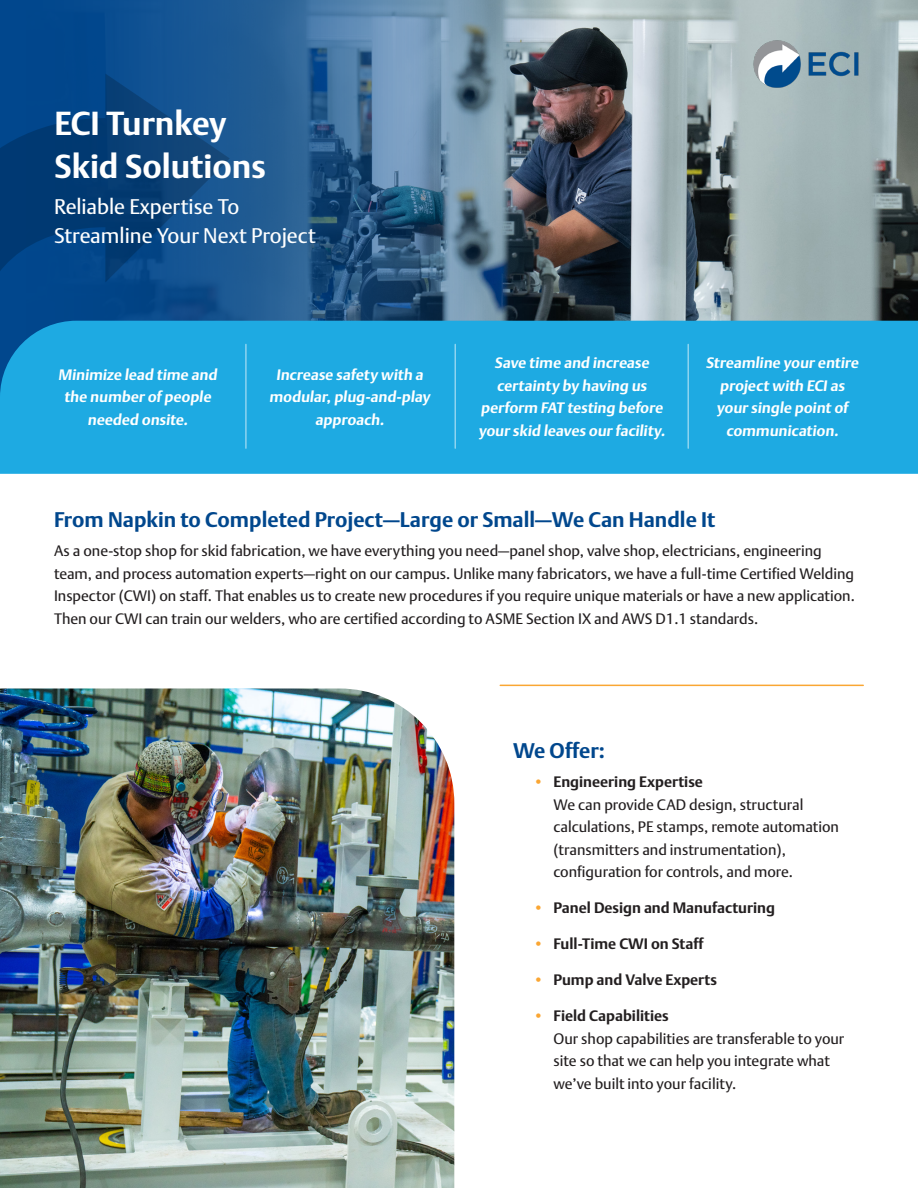
<style>
.page{position:relative;width:918px;height:1188px;background:#fff}
.page>*{position:absolute;margin:0;border:0;box-sizing:border-box;transform-origin:0 0}
.t1{font:700 33px "DTL Argo T";color:#fff}
.t2{font:700 21px "DTL Argo T";color:#01478d}
.t3{font:21px "DTL Argo T";color:#fff}
.t4{font:15px/22.5px "DTL Argo T";color:#231f20}
.t5{font:700 15px/22.5px "DTL Argo T";letter-spacing:-.01em;color:#fff;text-align:center}
.t6{font:700 15px "DTL Argo T";color:#231f20}
.s1{color:#faa633}
.s2{font-weight:700}
.s3{font-weight:400;color:#faa633}
</style>
<div class="page">
<img style="left:567px;top:0;width:351px;height:321px">
<img style="left:0;top:0;width:567px;height:321px">
<div style="left:0;top:321px;width:918px;height:153px;background:#1eaae2"></div>
<img style="left:742px;top:29px;width:134px;height:69px">
<img style="left:0;top:688px;width:454px;height:500px">
<hr style="left:245px;top:344px;width:2px;height:104px;background:#fff">
<hr style="left:500px;top:685px;width:363px;height:1px;background:#faa633">
<hr style="left:454px;top:344px;width:2px;height:104px;background:#fff">
<hr style="left:687px;top:344px;width:2px;height:104px;background:#fff">
<svg style="left:0;top:74px;width:230px;height:305px;background:#0b5692"></svg>
<p class="t1" style="left:54px;top:104px;width:174px">ECI Turnkey</p>
<p class="t1" style="left:54px;top:147px;width:213px">Skid Solutions</p>
<p class="t3" style="left:54px;top:194px;width:187px">Reliable Expertise To</p>
<p class="t3" style="left:54px;top:223px;width:263px">Streamline Your Next Project</p>
<p class="t5" style="left:58px;top:363px;width:162px">Minimize lead time and the number of people needed onsite.</p>
<p class="t5" style="left:269px;top:363px;width:162px">Increase safety with a modular, plug-and-play approach.</p>
<p class="t5" style="left:478px;top:352px;width:190px">Save time and increase certainty by having us perform FAT testing before your skid leaves our facility.</p>
<p class="t5" style="left:706px;top:352px;width:156px">Streamline your entire project with ECI as your single point of communication.</p>
<p class="t2" style="left:54px;top:507px;width:663px">From Napkin to Completed Project—Large or Small—We Can Handle It</p>
<p class="t4" style="left:54px;top:539px;width:802px">As a one-stop shop for skid fabrication, we have everything you need—panel shop, valve shop, electricians, engineering team, and process automation experts—right on our campus. Unlike many fabricators, we have a full-time Certified Welding Inspector (CWI) on staff. That enables us to create new procedures if you require unique materials or have a new application.<br>Then our CWI can train our welders, who are certified according to ASME Section IX and AWS D1.1 standards.</p>
<p class="t2" style="left:513px;top:738px;width:93px">We Offer:</p>
<p class="t4" style="left:554px;top:771px;width:287px;text-indent:-20px"><span class="s1">•</span> <span class="s2">Engineering Expertise<br></span>We can provide CAD design, structural calculations, PE stamps, remote automation (transmitters and instrumentation), configuration for controls, and more.</p>
<p class="t6" style="left:533px;top:899px;width:243px"><span class="s3">•</span> Panel Design and Manufacturing</p>
<p class="t6" style="left:533px;top:935px;width:172px"><span class="s3">•</span> Full-Time CWI on Staff</p>
<p class="t6" style="left:533px;top:971px;width:185px"><span class="s3">•</span> Pump and Valve Experts</p>
<p class="t4" style="left:554px;top:1005px;width:292px;text-indent:-20px"><span class="s1">•</span> <span class="s2">Field Capabilities<br></span>Our shop capabilities are transferable to your site so that we can help you integrate what we’ve built into your facility.</p>
</div>
